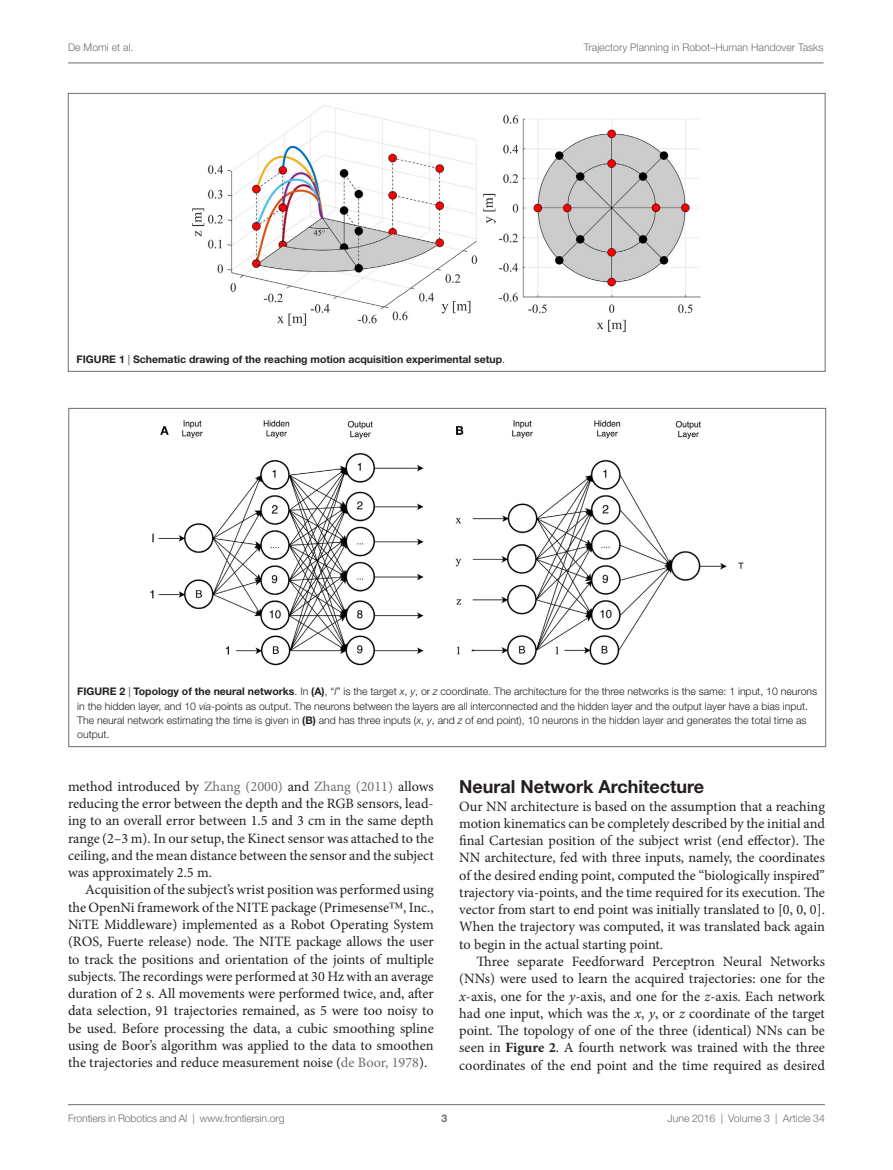
<style>
.page{position:relative;width:893px;height:1170px;background:#fff}
.page>*{position:absolute;margin:0;border:0;box-sizing:border-box;transform-origin:0 0}
.t1{font:700 18px "Helvetica Neue LT Std";color:#231f20}
.t2{font:14.25px/17.2px "Minion Pro";color:#231f20;text-align:justify}
.t3{font:300 10.5px/14.2px "Helvetica Neue LT Std";color:#231f20}
.t4{font:300 10.5px "Helvetica Neue LT Std";color:#6c6d70}
.t5{font:700 10.5px "Helvetica Neue LT Std";color:#231f20}
.t6{font:700 10.5px "Helvetica Neue LT Std";color:#6c6d70}
.s1{font-weight:300}
.s2{font-weight:700}
.s3{font-style:italic}
.s4{color:#6c6d70}
.s5{font-family:"STIX General"}
</style>
<div class="page">
<img style="left:192px;top:105px;width:509px;height:227px">
<img style="left:150px;top:420px;width:594px;height:245px">
<hr style="left:68px;top:1104px;width:757px;height:1px;background:#6c6d70">
<hr style="left:68px;top:63px;width:756px;height:1px;background:#6c6d70">
<p class="t4" style="left:68px;top:41px;width:67px">De Momi et al.</p>
<p class="t4" style="left:584px;top:41px;width:241px">Trajectory Planning in Robot–Human Handover Tasks</p>
<p class="t5" style="left:77px;top:352px;width:430px">FIG URE 1 <span class="s1">|</span> Schematic drawing of the reaching motion acquisition experimental setup<span class="s1">.</span></p>
<p class="t3" style="left:77px;top:684px;width:741px"><span class="s2">FIG URE 2</span> | <span class="s2">Topology of the neural networks</span>. In <span class="s2">(A)</span>, “<span class="s3">I</span>” is the target <span class="s3">x</span>, <span class="s3">y</span>, or <span class="s3">z</span> coordinate. The architecture for the three networks is the same: 1 input, 10 neurons in the hidden layer, and 10 <span class="s3">via</span>-points as output. The neurons between the layers are all interconnected and the hidden layer and the output layer have a bias input.<br>The neural network estimating the time is given in <span class="s2">(B)</span> and has three inputs (<span class="s3">x</span>, <span class="s3">y</span>, and <span class="s3">z</span> of end point), 10 neurons in the hidden layer and generates the total time as output.</p>
<p class="t2" style="left:68px;top:777px;width:367px">method introduced by <span class="s4">Zhang (2000)</span> and <span class="s4">Zhang (2011)</span> allows reducing the error between the depth and the RGB sensors, lead&shy;ing to an overall error between 1.5 and 3 cm in the same depth range (2–3 m). In our setup, the Kinect sensor was attached to the ceiling, and the mean distance between the sensor and the subject was approximately 2.5 m.</p>
<p class="t2" style="left:68px;top:881px;width:367px;text-indent:17px">Acquisition of the subject’s wrist position was performed using the OpenNi framework of the NITE package (Primesense<span class="s5">™</span>, Inc., NiTE Middleware) implemented as a Robot Operating System (ROS, Fuerte release) node. The NITE package allows the user to track the positions and orientation of the joints of multiple subjects. The recordings were performed at 30 Hz with an average duration of 2 s. All movements were performed twice, and, after data selection, 91 trajectories remained, as 5 were too noisy to be used. Before processing the data, a cubic smoothing spline using de Boor’s algorithm was applied to the data to smoothen the trajectories and reduce measurement noise (<span class="s4">de Boor, 1978</span>).</p>
<p class="t1" style="left:459px;top:775px;width:246px">Neural Network Architecture</p>
<p class="t2" style="left:459px;top:797px;width:367px">Our NN architecture is based on the assumption that a reaching motion kinematics can be completely described by the initial and final Cartesian position of the subject wrist (end effector). The NN architecture, fed with three inputs, namely, the coordinates of the desired ending point, computed the “biologically inspired” trajectory via-points, and the time required for its execution. The vector from start to end point was initially translated to [0, 0, 0].<br>When the trajectory was computed, it was translated back again to begin in the actual starting point.</p>
<p class="t2" style="left:459px;top:952px;width:367px;text-indent:17px">Three separate Feedforward Perceptron Neural Networks (NNs) were used to learn the acquired trajectories: one for the <span class="s3">x</span>-axis, one for the <span class="s3">y</span>-axis, and one for the <span class="s3">z</span>-axis. Each network had one input, which was the <span class="s3">x</span>, <span class="s3">y</span>, or <span class="s3">z</span> coordinate of the target point. The topology of one of the three (identical) NNs can be seen in <span class="s2">Figure 2</span>. A fourth network was trained with the three coordinates of the end point and the time required as desired</p>
<p class="t4" style="left:68px;top:1111px;width:218px">Frontiers in Robotics and AI | www.frontiersin.org</p>
<p class="t4" style="left:667px;top:1111px;width:159px">June 2016 | Volume 3 | Article 34</p>
<p class="t6" style="left:441px;top:1111px;width:7px">3</p>
</div>
